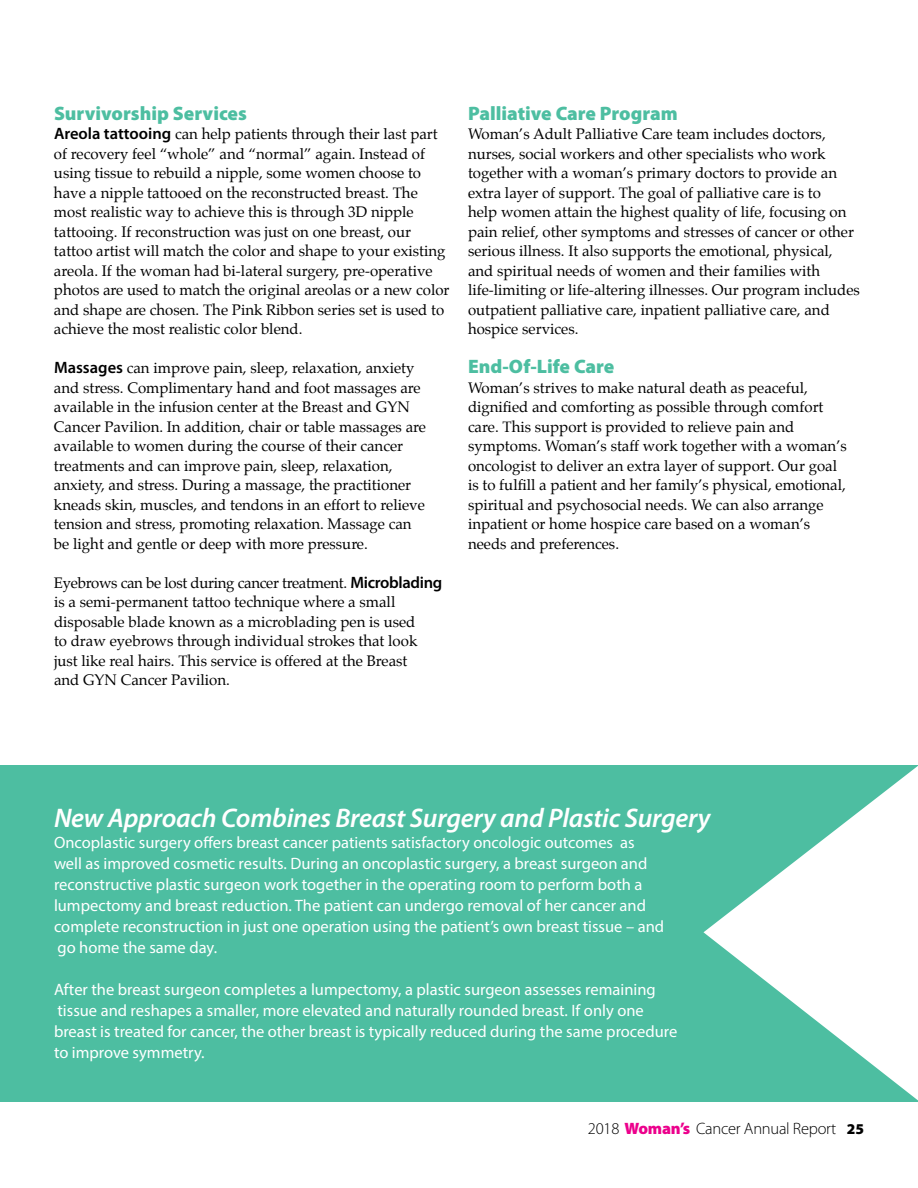
<style>
.page{position:relative;width:918px;height:1188px;background:#fff}
.page>*{position:absolute;margin:0;border:0;box-sizing:border-box;transform-origin:0 0}
.t1{font:italic 600 27px "Myriad Pro";letter-spacing:-.01em;color:#fff}
.t2{font:900 19.5px "Myriad Pro";color:#4dbea1}
.t3{font:16.5px/21px "Myriad Pro";color:#fff}
.t4{font:300 16.5px "Myriad Pro";letter-spacing:-.015em;color:#000}
.t5{font:15px/19.5px "Palatino";color:#000}
.s1{font-family:"Myriad Pro";font-weight:600;font-size:16.5px}
.s2{font-weight:900;color:#ec008c}
.s3{font-weight:900;font-size:15px}
</style>
<div class="page">
<div style="left:0;top:765px;width:918px;height:337px;background:#4dbea1"></div>
<svg style="left:703px;top:766px;width:215px;height:334px"></svg>
<h2 class="t2" style="left:54px;top:100px;width:194px">Survivorship Services</h2>
<p class="t5" style="left:54px;top:124px;width:397px"><span class="s1">Areola tattooing</span> can help patients through their last part of recovery feel “whole” and “normal” again. Instead of using tissue to rebuild a nipple, some women choose to have a nipple tattooed on the reconstructed breast. The most realistic way to achieve this is through 3D nipple tattooing. If reconstruction was just on one breast, our tattoo artist will match the color and shape to your existing areola. If the woman had bi-lateral surgery, pre-operative photos are used to match the original areolas or a new color and shape are chosen. The Pink Ribbon series set is used to achieve the most realistic color blend.</p>
<p class="t5" style="left:54px;top:358px;width:374px"><span class="s1">Massages</span> can improve pain, sleep, relaxation, anxiety and stress. Complimentary hand and foot massages are available in the infusion center at the Breast and GYN Cancer Pavilion. In addition, chair or table massages are available to women during the course of their cancer treatments and can improve pain, sleep, relaxation, anxiety, and stress. During a massage, the practitioner kneads skin, muscles, and tendons in an effort to relieve tension and stress, promoting relaxation. Massage can be light and gentle or deep with more pressure.</p>
<p class="t5" style="left:54px;top:573px;width:390px">Eyebrows can be lost during cancer treatment. <span class="s1">Microblading </span>is a semi-permanent tattoo technique where a small disposable blade known as a microblading pen is used<br>to draw eyebrows through individual strokes that look just like real hairs. This service is offered at the Breast<br>and GYN Cancer Pavilion.</p>
<h2 class="t2" style="left:468px;top:100px;width:211px">Palliative Care Program</h2>
<p class="t5" style="left:468px;top:124px;width:393px">Woman’s Adult Palliative Care team includes doctors, nurses, social workers and other specialists who work together with a woman’s primary doctors to provide an extra layer of support. The goal of palliative care is to<br>help women attain the highest quality of life, focusing on pain relief, other symptoms and stresses of cancer or other serious illness. It also supports the emotional, physical, and spiritual needs of women and their families with life-limiting or life-altering illnesses. Our program includes outpatient palliative care, inpatient palliative care, and hospice services.</p>
<h2 class="t2" style="left:468px;top:354px;width:148px">End-Of-Life Care</h2>
<p class="t5" style="left:468px;top:378px;width:380px">Woman’s strives to make natural death as peaceful, dignified and comforting as possible through comfort care. This support is provided to relieve pain and symptoms. Woman’s staff work together with a woman’s oncologist to deliver an extra layer of support. Our goal is to fulfill a patient and her family’s physical, emotional, spiritual and psychosocial needs. We can also arrange inpatient or home hospice care based on a woman’s needs and preferences.</p>
<h1 class="t1" style="left:54px;top:801px;width:658px">New Approach Combines Breast Surgery and Plastic Surgery</h1>
<p class="t3" style="left:54px;top:832px;width:612px">Oncoplastic surgery offers breast cancer patients satisfactory oncologic outcomes as well as improved cosmetic results. During an oncoplastic surgery, a breast surgeon and reconstructive plastic surgeon work together in the operating room to perform both a lumpectomy and breast reduction. The patient can undergo removal of her cancer and complete reconstruction in just one operation using the patient’s own breast tissue – and go home the same day.</p>
<p class="t3" style="left:54px;top:979px;width:625px">After the breast surgeon completes a lumpectomy, a plastic surgeon assesses remaining tissue and reshapes a smaller, more elevated and naturally rounded breast. If only one breast is treated for cancer, the other breast is typically reduced during the same procedure to improve symmetry.</p>
<p class="t4" style="left:588px;top:1119px;width:278px">2018 <span class="s2">Woman’s</span> Cancer Annual Report <span class="s3">25</span></p>
</div>
